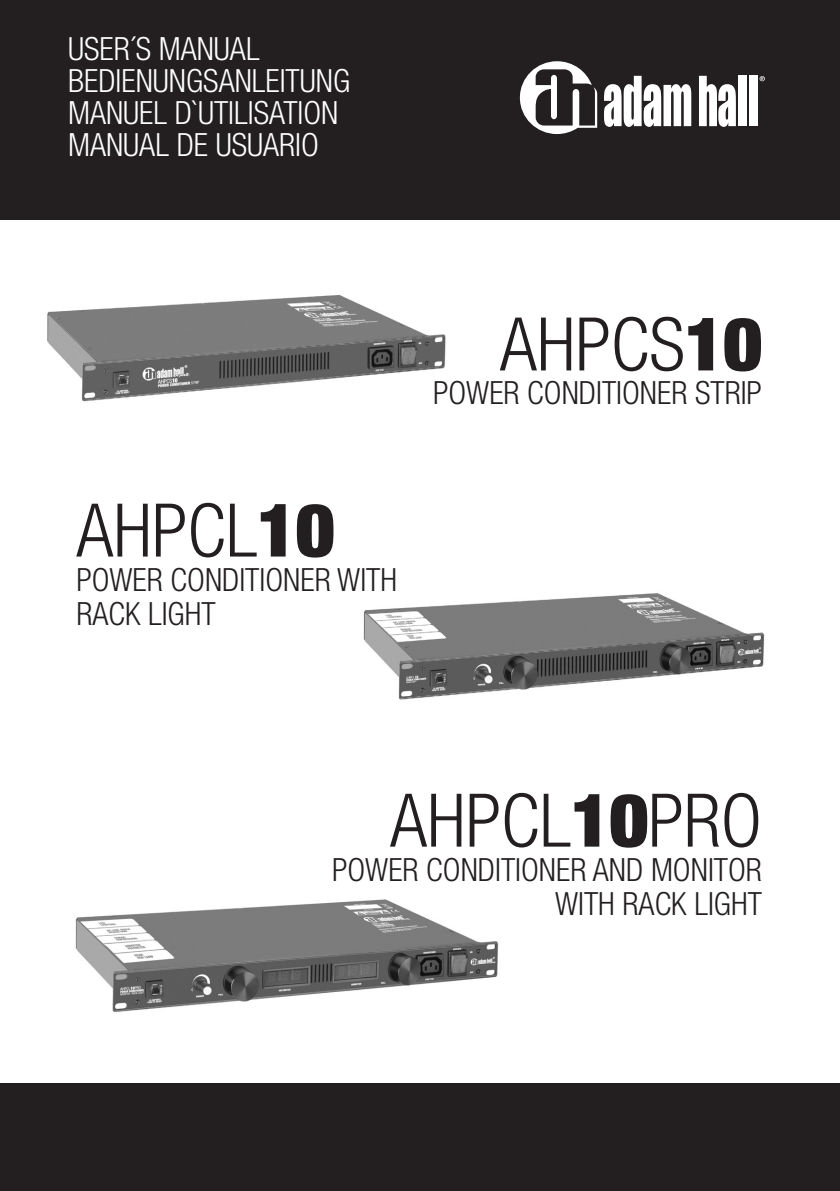
<style>
.page{position:relative;width:840px;height:1191px;background:#fff}
.page>*{position:absolute;margin:0;border:0;box-sizing:border-box;transform-origin:0 0}
.t1{font:300 condensed 74px "Helvetica Neue LT Std";color:#231f20}
.t2{font:300 condensed 32px/34px "Helvetica Neue LT Std";color:#231f20;text-align:right}
.t3{font:300 condensed 32px/32px "Helvetica Neue LT Std";color:#fff}
.s1{font-weight:900}
</style>
<div class="page">
<img style="left:47px;top:295px;width:399px;height:107px">
<img style="left:363px;top:593px;width:402px;height:107px">
<img style="left:75px;top:899px;width:424px;height:114px">
<div style="left:0;top:0;width:839px;height:219px;background:#231f20"></div>
<div style="left:0;top:1083px;width:839px;height:108px;background:#231f20"></div>
<svg style="left:604px;top:76px;width:87px;height:51px"></svg>
<svg style="left:699px;top:76px;width:36px;height:51px"></svg>
<div style="left:737px;top:76px;width:8px;height:50px;background:#fff"></div>
<div style="left:748px;top:76px;width:8px;height:50px;background:#fff"></div>
<svg style="left:759px;top:76px;width:5px;height:5px"></svg>
<svg style="left:519px;top:61px;width:78px;height:73px"></svg>
<p class="t3" style="left:68px;top:32px;width:283px">USER´S MANUAL<br>BEDIENUNGSANLEITUNG<br>MANUEL D`UTILISATION<br>MANUAL DE USUARIO</p>
<h1 class="t1" style="left:76px;top:488px;width:259px">AHPCL<span class="s1">10</span></h1>
<p class="t2" style="left:76px;top:562px;width:322px;text-align:left">POWER CONDITIONER WITH<br>RACK LIGHT</p>
<h1 class="t1" style="left:499px;top:302px;width:263px">AHPCS<span class="s1">10</span></h1>
<p class="t2" style="left:433px;top:376px;width:330px">POWER CONDITIONER STRIP</p>
<h1 class="t1" style="left:390px;top:778px;width:373px">AHPCL<span class="s1">10</span>PRO</h1>
<p class="t2" style="left:332px;top:852px;width:431px">POWER CONDITIONER AND MONITOR<br>WITH RACK LIGHT</p>
</div>
